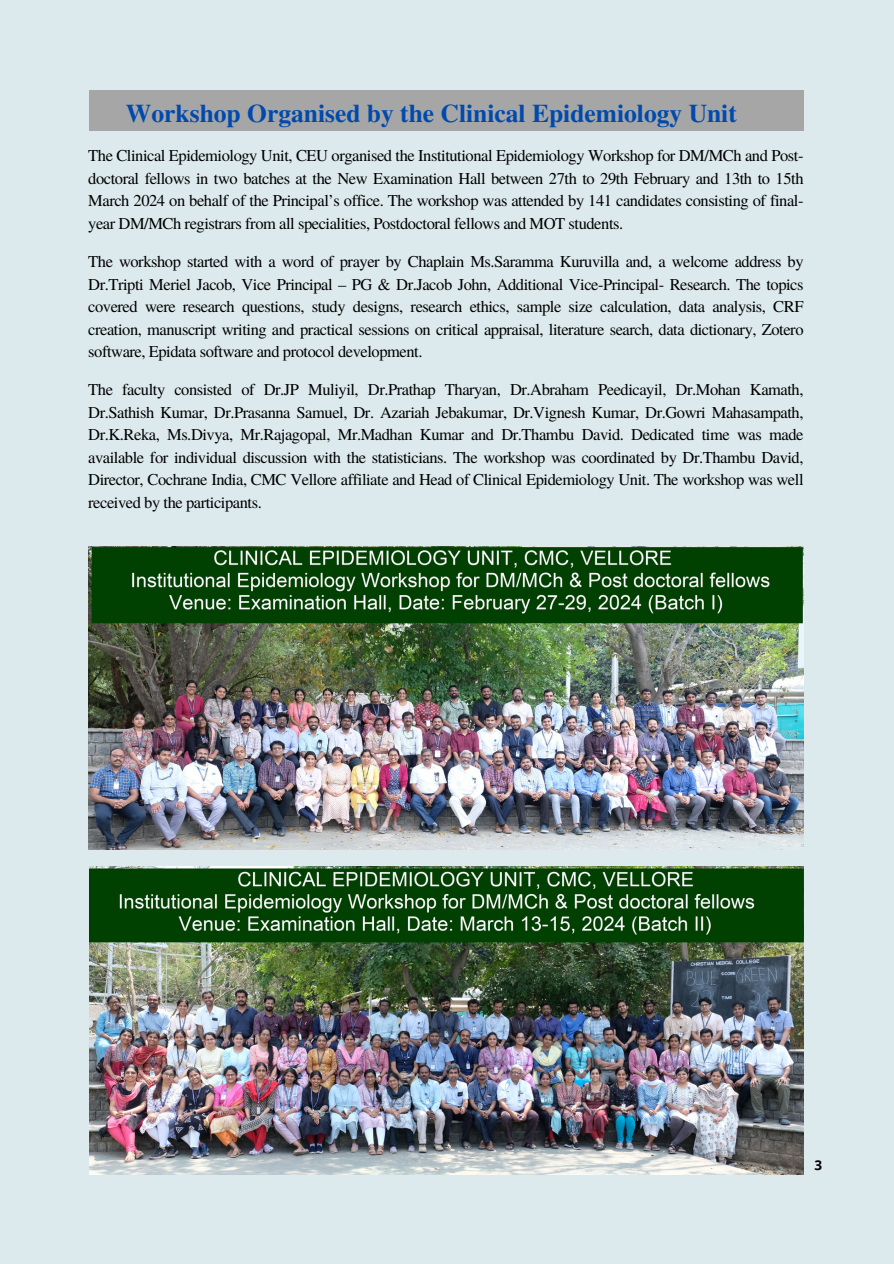
<style>
.page{position:relative;width:894px;height:1264px;background:#fff}
.page>*{position:absolute;margin:0;border:0;box-sizing:border-box;transform-origin:0 0}
.t1{font:700 25.5px "Te X Gyre Termes";color:#004aad}
.t2{font:16.5px/22.5px "Te X Gyre Termes";letter-spacing:-.025em;color:#000;text-align:justify}
.t3{font:700 13.5px "Open Sans";color:#000}
</style>
<div class="page">
<div style="left:0;top:0;width:893px;height:1263px;background:#ddeaed"></div>
<div style="left:89px;top:90px;width:715px;height:40px;background:#a6a6a6"></div>
<img style="left:88px;top:546px;width:715px;height:303px">
<img style="left:89px;top:866px;width:714px;height:308px">
<h1 class="t1" style="left:126px;top:94px;width:612px">Workshop Organised by the Clinical Epidemiology Unit</h1>
<p class="t2" style="left:88px;top:144px;width:716px">The Clinical Epidemiology Unit, CEU organised the Institutional Epidemiology Workshop for DM/MCh and Post&shy;doctoral fellows in two batches at the New Examination Hall between 27th to 29th February and 13th to 15th March 2024 on behalf of the Principal’s office. The workshop was attended by 141 candidates consisting of final&shy;year DM/MCh registrars from all specialities, Postdoctoral fellows and MOT students.</p>
<p class="t2" style="left:88px;top:249px;width:716px">The workshop started with a word of prayer by Chaplain Ms.Saramma Kuruvilla and, a welcome address by Dr.Tripti Meriel Jacob, Vice Principal – PG &amp; Dr.Jacob John, Additional Vice-Principal- Research. The topics covered were research questions, study designs, research ethics, sample size calculation, data analysis, CRF creation, manuscript writing and practical sessions on critical appraisal, literature search, data dictionary, Zotero software, Epidata software and protocol development.</p>
<p class="t2" style="left:88px;top:378px;width:716px">The faculty consisted of Dr.JP Muliyil, Dr.Prathap Tharyan, Dr.Abraham Peedicayil, Dr.Mohan Kamath, Dr.Sathish Kumar, Dr.Prasanna Samuel, Dr. Azariah Jebakumar, Dr.Vignesh Kumar, Dr.Gowri Mahasampath, Dr.K.Reka, Ms.Divya, Mr.Rajagopal, Mr.Madhan Kumar and Dr.Thambu David. Dedicated time was made available for individual discussion with the statisticians. The workshop was coordinated by Dr.Thambu David, Director, Cochrane India, CMC Vellore affiliate and Head of Clinical Epidemiology Unit. The workshop was well received by the participants.</p>
<p class="t3" style="left:814px;top:1155px;width:9px">3</p>
</div>
